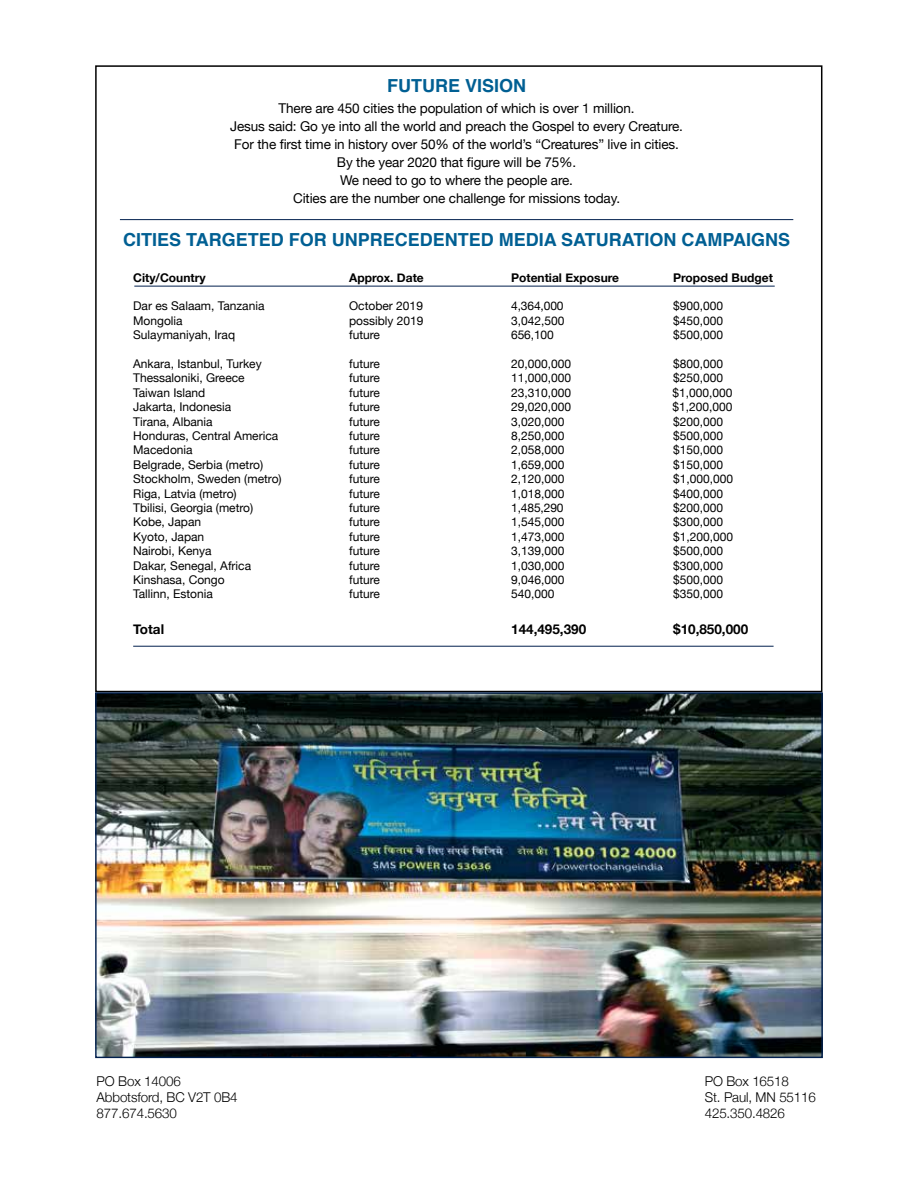
<style>
.page{position:relative;width:918px;height:1188px;background:#fff}
.page>*{position:absolute;margin:0;border:0;box-sizing:border-box;transform-origin:0 0}
.t1{font:700 18px "Helvetica";color:#005f93}
.t2{font:13.5px/18px "Helvetica Neue";letter-spacing:-.01em;color:#000;text-align:center}
.t3{font:300 13.5px/16.2px "Helvetica Neue";letter-spacing:-.01em;color:#000}
.t4{font:700 13.5px "Helvetica Neue";color:#000}
.t5{font:12px "Helvetica Neue";color:#000}
.t6{font:700 12px "Helvetica Neue";color:#000}
</style>
<div class="page">
<img style="left:97px;top:694px;width:724px;height:362px">
<hr style="left:120px;top:219px;width:673px;height:1px;background:#02204e">
<hr style="left:133px;top:646px;width:641px;height:1px;background:#02204e">
<hr style="left:134px;top:286px;width:641px;height:1px;background:#02204e">
<h1 class="t1" style="left:387px;top:71px;width:141px">FUTURE VISION</h1>
<p class="t2" style="left:230px;top:100px;width:454px">There are 450 cities the population of which is over 1 million.<br>Jesus said: Go ye into all the world and preach the Gospel to every Creature.<br>For the first time in history over 50% of the world’s “Creatures” live in cities.<br>By the year 2020 that figure will be 75%.<br>We need to go to where the people are.<br>Cities are the number one challenge for missions today.</p>
<h1 class="t1" style="left:123px;top:225px;width:669px">CITIES TARGETED FOR UNPRECEDENTED MEDIA SATURATION CAMPAIGNS</h1>
<p class="t6" style="left:133px;top:268px;width:74px">City/Country</p>
<p class="t6" style="left:349px;top:268px;width:76px">Approx. Date</p>
<p class="t6" style="left:511px;top:268px;width:109px">Potential Exposure</p>
<p class="t6" style="left:673px;top:268px;width:101px">Proposed Budget</p>
<p class="t5" style="left:133px;top:298px;width:133px">Dar es Salaam, Tanzania</p>
<p class="t5" style="left:349px;top:298px;width:75px">October 2019</p>
<p class="t5" style="left:511px;top:298px;width:54px">4,364,000</p>
<p class="t5" style="left:673px;top:298px;width:52px">$900,000</p>
<p class="t5" style="left:133px;top:312px;width:51px">Mongolia</p>
<p class="t5" style="left:349px;top:312px;width:76px">possibly 2019</p>
<p class="t5" style="left:511px;top:312px;width:55px">3,042,500</p>
<p class="t5" style="left:673px;top:312px;width:52px">$450,000</p>
<p class="t5" style="left:133px;top:326px;width:104px">Sulaymaniyah, Iraq</p>
<p class="t5" style="left:349px;top:326px;width:32px">future</p>
<p class="t5" style="left:511px;top:326px;width:44px">656,100</p>
<p class="t5" style="left:673px;top:326px;width:52px">$500,000</p>
<p class="t5" style="left:133px;top:355px;width:130px">Ankara, Istanbul, Turkey</p>
<p class="t5" style="left:349px;top:355px;width:32px">future</p>
<p class="t5" style="left:511px;top:355px;width:62px">20,000,000</p>
<p class="t5" style="left:673px;top:355px;width:52px">$800,000</p>
<p class="t5" style="left:133px;top:370px;width:113px">Thessaloniki, Greece</p>
<p class="t5" style="left:349px;top:370px;width:32px">future</p>
<p class="t5" style="left:511px;top:370px;width:62px">11,000,000</p>
<p class="t5" style="left:673px;top:370px;width:52px">$250,000</p>
<p class="t5" style="left:133px;top:384px;width:74px">Taiwan Island</p>
<p class="t5" style="left:349px;top:384px;width:32px">future</p>
<p class="t5" style="left:511px;top:384px;width:62px">23,310,000</p>
<p class="t5" style="left:673px;top:384px;width:62px">$1,000,000</p>
<p class="t5" style="left:133px;top:398px;width:100px">Jakarta, Indonesia</p>
<p class="t5" style="left:349px;top:398px;width:32px">future</p>
<p class="t5" style="left:511px;top:398px;width:62px">29,020,000</p>
<p class="t5" style="left:673px;top:398px;width:62px">$1,200,000</p>
<p class="t5" style="left:133px;top:413px;width:81px">Tirana, Albania</p>
<p class="t5" style="left:349px;top:413px;width:32px">future</p>
<p class="t5" style="left:511px;top:413px;width:55px">3,020,000</p>
<p class="t5" style="left:673px;top:413px;width:52px">$200,000</p>
<p class="t5" style="left:133px;top:427px;width:147px">Honduras, Central America</p>
<p class="t5" style="left:349px;top:427px;width:32px">future</p>
<p class="t5" style="left:511px;top:427px;width:55px">8,250,000</p>
<p class="t5" style="left:673px;top:427px;width:52px">$500,000</p>
<p class="t5" style="left:133px;top:442px;width:61px">Macedonia</p>
<p class="t5" style="left:349px;top:442px;width:32px">future</p>
<p class="t5" style="left:511px;top:442px;width:55px">2,058,000</p>
<p class="t5" style="left:673px;top:442px;width:52px">$150,000</p>
<p class="t5" style="left:133px;top:456px;width:132px">Belgrade, Serbia (metro)</p>
<p class="t5" style="left:349px;top:456px;width:32px">future</p>
<p class="t5" style="left:511px;top:456px;width:55px">1,659,000</p>
<p class="t5" style="left:673px;top:456px;width:52px">$150,000</p>
<p class="t5" style="left:133px;top:470px;width:150px">Stockholm, Sweden (metro)</p>
<p class="t5" style="left:349px;top:470px;width:32px">future</p>
<p class="t5" style="left:511px;top:470px;width:55px">2,120,000</p>
<p class="t5" style="left:673px;top:470px;width:62px">$1,000,000</p>
<p class="t5" style="left:133px;top:485px;width:105px">Riga, Latvia (metro)</p>
<p class="t5" style="left:349px;top:485px;width:32px">future</p>
<p class="t5" style="left:511px;top:485px;width:55px">1,018,000</p>
<p class="t5" style="left:673px;top:485px;width:52px">$400,000</p>
<p class="t5" style="left:133px;top:499px;width:122px">Tbilisi, Georgia (metro)</p>
<p class="t5" style="left:349px;top:499px;width:32px">future</p>
<p class="t5" style="left:511px;top:499px;width:54px">1,485,290</p>
<p class="t5" style="left:673px;top:499px;width:52px">$200,000</p>
<p class="t5" style="left:133px;top:514px;width:70px">Kobe, Japan</p>
<p class="t5" style="left:349px;top:514px;width:32px">future</p>
<p class="t5" style="left:511px;top:514px;width:55px">1,545,000</p>
<p class="t5" style="left:673px;top:514px;width:52px">$300,000</p>
<p class="t5" style="left:133px;top:528px;width:73px">Kyoto, Japan</p>
<p class="t5" style="left:349px;top:528px;width:32px">future</p>
<p class="t5" style="left:511px;top:528px;width:55px">1,473,000</p>
<p class="t5" style="left:673px;top:528px;width:62px">$1,200,000</p>
<p class="t5" style="left:133px;top:542px;width:80px">Nairobi, Kenya</p>
<p class="t5" style="left:349px;top:542px;width:32px">future</p>
<p class="t5" style="left:511px;top:542px;width:55px">3,139,000</p>
<p class="t5" style="left:673px;top:542px;width:52px">$500,000</p>
<p class="t5" style="left:133px;top:557px;width:120px">Dakar, Senegal, Africa</p>
<p class="t5" style="left:349px;top:557px;width:32px">future</p>
<p class="t5" style="left:511px;top:557px;width:55px">1,030,000</p>
<p class="t5" style="left:673px;top:557px;width:52px">$300,000</p>
<p class="t5" style="left:133px;top:571px;width:93px">Kinshasa, Congo</p>
<p class="t5" style="left:349px;top:571px;width:32px">future</p>
<p class="t5" style="left:511px;top:571px;width:55px">9,046,000</p>
<p class="t5" style="left:673px;top:571px;width:52px">$500,000</p>
<p class="t5" style="left:133px;top:586px;width:81px">Tallinn, Estonia</p>
<p class="t5" style="left:349px;top:586px;width:32px">future</p>
<p class="t5" style="left:511px;top:586px;width:45px">540,000</p>
<p class="t5" style="left:673px;top:586px;width:52px">$350,000</p>
<p class="t4" style="left:133px;top:619px;width:32px">Total</p>
<p class="t4" style="left:511px;top:619px;width:77px">144,495,390</p>
<p class="t4" style="left:673px;top:619px;width:77px">$10,850,000</p>
<p class="t3" style="left:97px;top:1072px;width:143px">PO Box 14006<br>Abbotsford, BC V2T 0B4<br>877.674.5630</p>
<p class="t3" style="left:705px;top:1072px;width:113px">PO Box 16518<br>St. Paul, MN 55116<br>425.350.4826</p>
</div>
